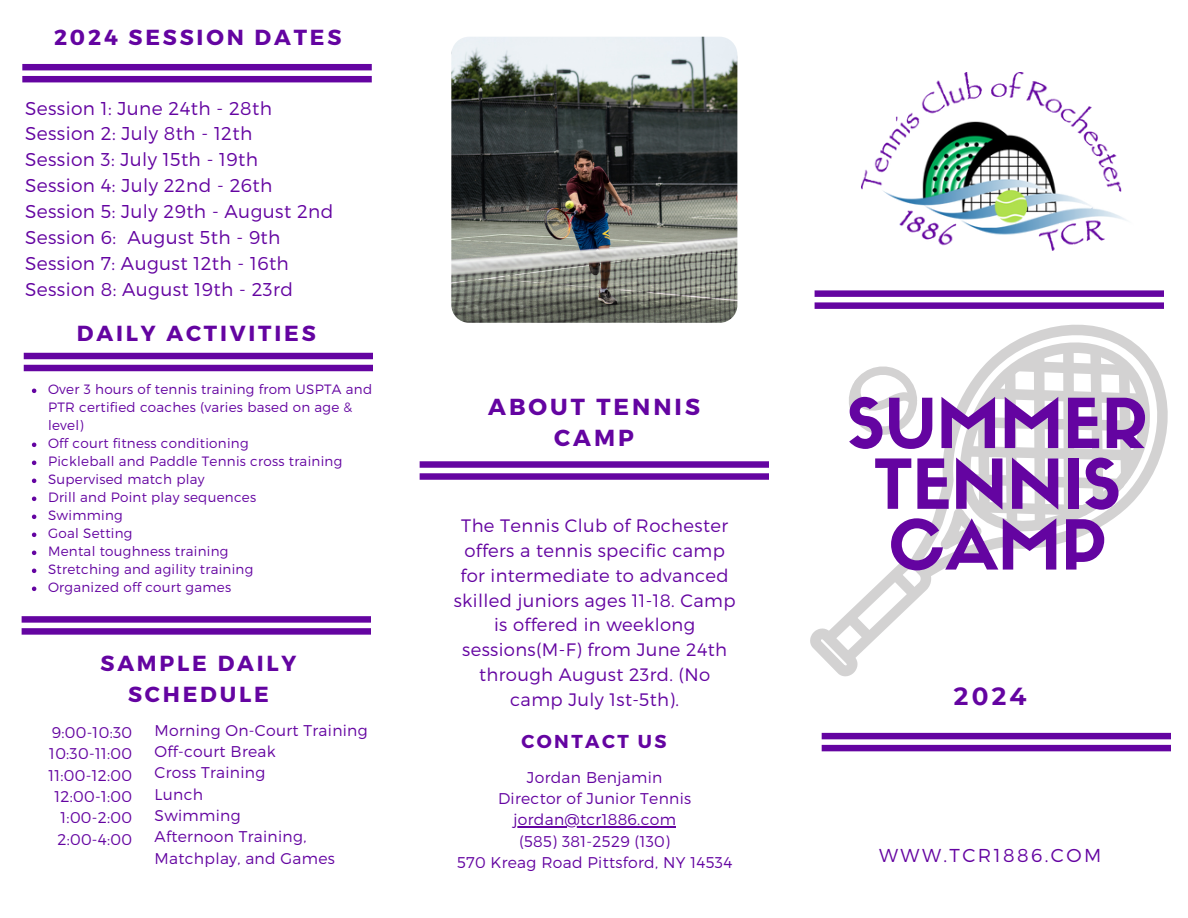
<style>
.page{position:relative;width:1188px;height:918px;background:#fff}
.page>*{position:absolute;margin:0;border:0;box-sizing:border-box;transform-origin:0 0}
.t1{font:67.65px/60.8px "Sifonn Basic";color:#6404a1;text-align:center}
.t2{font:700 24.6px "Montserrat";color:#6404a1}
.t3{font:700 23.25px/31.5px "Montserrat";letter-spacing:.13em;color:#6404a1;text-align:center}
.t4{font:700 21.75px/30.3px "Montserrat";letter-spacing:.13em;color:#6404a1;text-align:center}
.t5{font:300 18.75px "Montserrat";letter-spacing:.13em;color:#6404a1}
.t6{font:700 18.75px "Montserrat";letter-spacing:.13em;color:#6404a1}
.t7{font:300 18.6px/25.8px "Montserrat";letter-spacing:.02em;color:#6404a1}
.t8{font:300 18px/24.8px "Montserrat";letter-spacing:.02em;color:#6404a1;text-align:center}
.t9{font:300 15.6px/21.3px "Montserrat";letter-spacing:.02em;color:#6404a1}
.t10{font:300 13.5px/18px "Montserrat";letter-spacing:.02em;color:#6404a1}
</style>
<div class="page">
<svg style="left:822px;top:733px;width:349px;height:18px"></svg>
<svg style="left:22px;top:64px;width:350px;height:18px"></svg>
<svg style="left:22px;top:616px;width:349px;height:19px"></svg>
<img style="left:861px;top:73px;width:266px;height:178px">
<svg style="left:24px;top:353px;width:349px;height:18px"></svg>
<svg style="left:420px;top:461px;width:349px;height:19px"></svg>
<svg style="left:918px;top:324px;width:203px;height:246px"></svg>
<svg style="left:810px;top:548px;width:132px;height:129px"></svg>
<svg style="left:849px;top:335px;width:315px;height:207px"></svg>
<svg style="left:815px;top:290px;width:349px;height:19px"></svg>
<img style="left:451px;top:37px;width:286px;height:286px;border-radius:18px">
<svg style="left:32px;top:389px;width:4px;height:4px"></svg>
<svg style="left:32px;top:443px;width:4px;height:4px"></svg>
<svg style="left:32px;top:461px;width:4px;height:4px"></svg>
<svg style="left:32px;top:479px;width:4px;height:4px"></svg>
<svg style="left:32px;top:497px;width:4px;height:4px"></svg>
<svg style="left:32px;top:515px;width:4px;height:4px"></svg>
<svg style="left:32px;top:533px;width:4px;height:4px"></svg>
<svg style="left:32px;top:551px;width:4px;height:4px"></svg>
<svg style="left:32px;top:569px;width:4px;height:4px"></svg>
<svg style="left:32px;top:587px;width:4px;height:4px"></svg>
<hr style="left:513px;top:826px;width:163px;height:2px;background:#6404a1">
<p class="t4" style="left:54px;top:21px;width:289px">2024 SESSION DATES</p>
<h6 class="t7" style="left:25px;top:94px;width:310px">Session 1: June 24th - 28th<br>Session 2: July 8th - 12th<br>Session 3: July 15th - 19th<br>Session 4: July 22nd - 26th<br>Session 5: July 29th - August 2nd<br>Session 6: August 5th - 9th<br>Session 7: August 12th - 16th</h6>
<h3 class="t7" style="left:25px;top:275px;width:269px">Session 8: August 19th - 23rd</h3>
<p class="t4" style="left:77px;top:317px;width:240px">DAILY ACTIVITIES</p>
<p class="t10" style="left:48px;top:380px;width:326px">Over 3 hours of tennis training from USPTA and<br>PTR certified coaches (varies based on age &amp; level)</p>
<p class="t10" style="left:48px;top:434px;width:202px">Off court fitness conditioning</p>
<p class="t10" style="left:48px;top:452px;width:296px">Pickleball and Paddle Tennis cross training</p>
<h3 class="t10" style="left:48px;top:470px;width:158px">Supervised match play</h3>
<p class="t10" style="left:48px;top:488px;width:210px">Drill and Point play sequences</p>
<p class="t10" style="left:48px;top:506px;width:76px">Swimming</p>
<p class="t10" style="left:48px;top:524px;width:86px">Goal Setting</p>
<p class="t10" style="left:48px;top:542px;width:182px">Mental toughness training</p>
<p class="t10" style="left:48px;top:560px;width:207px">Stretching and agility training</p>
<p class="t10" style="left:48px;top:578px;width:185px">Organized off court games</p>
<p class="t4" style="left:100px;top:647px;width:197px">SAMPLE DAILY<br>SCHEDULE</p>
<p class="t9" style="left:52px;top:721px;width:82px">9:00-10:30</p>
<p class="t9" style="left:49px;top:742px;width:84px">10:30-11:00</p>
<p class="t9" style="left:48px;top:764px;width:85px">11:00-12:00</p>
<p class="t9" style="left:54px;top:785px;width:79px">12:00-1:00</p>
<p class="t9" style="left:61px;top:806px;width:73px">1:00-2:00</p>
<h2 class="t9" style="left:57px;top:828px;width:76px">2:00-4:00</h2>
<h6 class="t9" style="left:155px;top:719px;width:215px">Morning On-Court Training<br>Off-court Break</h6>
<h4 class="t9" style="left:155px;top:761px;width:112px">Cross Training</h4>
<p class="t9" style="left:155px;top:783px;width:50px">Lunch</p>
<p class="t9" style="left:155px;top:804px;width:88px">Swimming</p>
<p class="t9" style="left:155px;top:825px;width:182px">Afternoon Training,<br>Matchplay, and Games</p>
<p class="t3" style="left:488px;top:389px;width:213px">ABOUT TENNIS<br>CAMP</p>
<p class="t8" style="left:454px;top:513px;width:283px">The Tennis Club of Rochester offers a tennis specific camp for intermediate to advanced skilled juniors ages 11-18. Camp is offered in weeklong sessions(M-F) from June 24th through August 23rd. (No camp July 1st-5th).</p>
<p class="t6" style="left:521px;top:729px;width:147px">CONTACT US</p>
<p class="t9" style="left:527px;top:766px;width:137px">Jordan Benjamin</p>
<p class="t9" style="left:498px;top:787px;width:195px">Director of Junior Tennis</p>
<p class="t9" style="left:513px;top:808px;width:164px">jordan@tcr1886.com</p>
<p class="t9" style="left:519px;top:830px;width:153px">(585) 381-2529 (130)</p>
<h1 class="t9" style="left:457px;top:851px;width:277px">570 Kreag Road Pittsford, NY 14534</h1>
<p class="t1" style="left:847px;top:401px;width:302px">SUMMER<br>TENNIS<br>CAMP</p>
<p class="t2" style="left:954px;top:681px;width:74px">2024</p>
<p class="t5" style="left:879px;top:843px;width:224px">WWW.TCR1886.COM</p>
</div>
